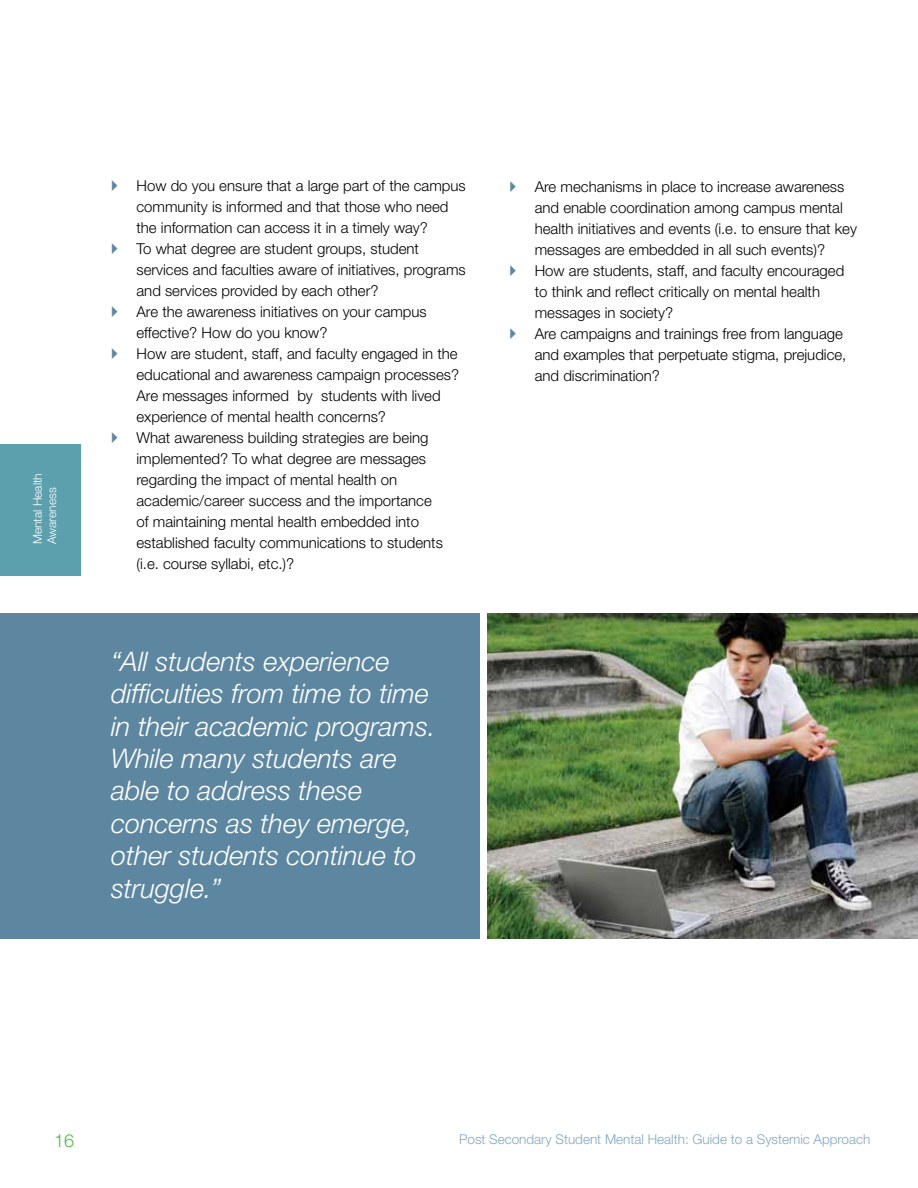
<style>
.page{position:relative;width:918px;height:1188px;background:#fff}
.page>*{position:absolute;margin:0;border:0;box-sizing:border-box;transform-origin:0 0}
.t1{font:italic 300 27px/32.4px "Helvetica Neue LT Std";color:#fff}
.t2{font:300 18px "Helvetica Neue LT Std";color:#54b948}
.t3{font:300 15px/21px "Helvetica Neue LT Std";color:#000}
.t4{font:300 13.5px "Helvetica Neue LT Std";color:#80a8c3}
.t5{font:300 12px/14.4px "Helvetica Neue LT Std";color:#fff}
</style>
<div class="page">
<div style="left:0;top:445px;width:81px;height:131px;background:#5da0ad"></div>
<div style="left:0;top:613px;width:480px;height:326px;background:#5d87a1"></div>
<img style="left:488px;top:613px;width:430px;height:326px">
<p class="t5" style="left:30px;top:544px;width:73px;rotate:-90deg">Mental Health<br>Awareness</p>
<p class="t3" style="left:136px;top:175px;width:331px">How do you ensure that a large part of the campus community is informed and that those who need the information can access it in a timely way?<br>To what degree are student groups, student services and faculties aware of initiatives, programs and services provided by each other?<br>Are the awareness initiatives on your campus effective? How do you know?<br>How are student, staff, and faculty engaged in the educational and awareness campaign processes?<br>Are messages informed by students with lived experience of mental health concerns?<br>What awareness building strategies are being implemented? To what degree are messages regarding the impact of mental health on academic/career success and the importance<br>of maintaining mental health embedded into established faculty communications to students (i.e. course syllabi, etc.)?</p>
<p class="t3" style="left:535px;top:176px;width:324px">Are mechanisms in place to increase awareness and enable coordination among campus mental health initiatives and events (i.e. to ensure that key messages are embedded in all such events)?<br>How are students, staff, and faculty encouraged to think and reflect critically on mental health messages in society?<br>Are campaigns and trainings free from language and examples that perpetuate stigma, prejudice, and discrimination?</p>
<h1 class="t1" style="left:111px;top:645px;width:326px">“All students experience difficulties from time to time in their academic programs.<br>While many students are able to address these concerns as they emerge, other students continue to struggle.”</h1>
<p class="t2" style="left:54px;top:1129px;width:22px">16</p>
<p class="t4" style="left:459px;top:1131px;width:413px">Post Secondary Student Mental Health: Guide to a Systemic Approach</p>
</div>
